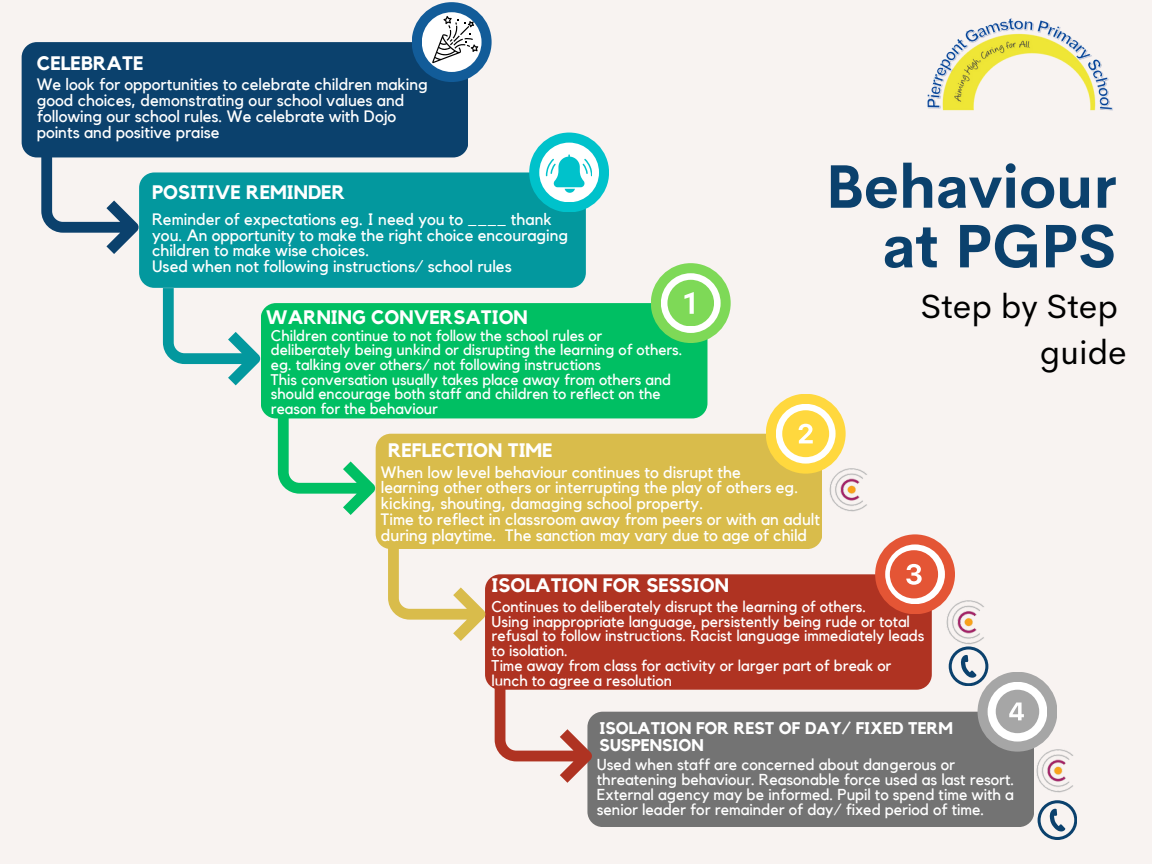
<style>
.page{position:relative;width:1152px;height:864px;background:#f8f3f1}
.page>*{position:absolute;margin:0;border:0;box-sizing:border-box;transform-origin:0 0}
.t1{font:700 60.15px/59.7px "Cerebri Sans";color:#0b416d;text-align:right}
.t2{font:33.6px/46px "Cerebri Sans";color:#000;text-align:right}
.t3{font:700 19.5px "Kollektif";color:#fff}
.t4{font:700 16.95px/16.8px "Kollektif";color:#fff}
.t5{font:16.5px/15.8px "Kollektif";color:#fff}
.t6{font:15.75px/15.1px "Kollektif";color:#fff}
.t7{font:15.6px/14.9px "Kollektif";color:#fff}
.t8{font:15.45px/14.7px "Kollektif";color:#fff}
</style>
<div class="page">
<div style="left:22px;top:42px;width:446px;height:115px;background:#0b416d;border-radius:15px"></div>
<div style="left:139px;top:172px;width:447px;height:116px;background:#03989e;border-radius:15px"></div>
<div style="left:261px;top:303px;width:446px;height:115px;background:#00bf63;border-radius:15px"></div>
<div style="left:376px;top:434px;width:446px;height:115px;background:#d9bc4b;border-radius:15px"></div>
<div style="left:412px;top:2px;width:80px;height:80px;background:#125c99;border-radius:50%"></div>
<div style="left:529px;top:133px;width:80px;height:79px;background:#00c2cb;border-radius:50%"></div>
<div style="left:651px;top:263px;width:80px;height:80px;background:#7ed957;border-radius:50%"></div>
<div style="left:766px;top:394px;width:80px;height:80px;background:#ffd83e;border-radius:50%"></div>
<div style="left:422px;top:12px;width:60px;height:60px;background:#fff;border-radius:50%"></div>
<div style="left:539px;top:143px;width:60px;height:59px;background:#fff;border-radius:50%"></div>
<div style="left:661px;top:273px;width:60px;height:60px;background:#fff;border-radius:50%"></div>
<div style="left:776px;top:404px;width:60px;height:60px;background:#fff;border-radius:50%"></div>
<svg style="left:41px;top:157px;width:98px;height:97px"></svg>
<svg style="left:163px;top:288px;width:98px;height:97px"></svg>
<svg style="left:278px;top:418px;width:98px;height:97px"></svg>
<svg style="left:667px;top:280px;width:47px;height:46px"></svg>
<svg style="left:432px;top:16px;width:46px;height:47px"></svg>
<svg style="left:546px;top:154px;width:46px;height:39px"></svg>
<svg style="left:782px;top:410px;width:47px;height:47px"></svg>
<div style="left:485px;top:574px;width:447px;height:116px;background:#af3322;border-radius:15px"></div>
<div style="left:875px;top:534px;width:80px;height:80px;background:#e45535;border-radius:50%"></div>
<div style="left:885px;top:544px;width:60px;height:60px;background:#fff;border-radius:50%"></div>
<svg style="left:388px;top:549px;width:98px;height:92px"></svg>
<svg style="left:890px;top:550px;width:48px;height:48px"></svg>
<div style="left:587px;top:712px;width:447px;height:115px;background:#737373;border-radius:15px"></div>
<div style="left:978px;top:672px;width:79px;height:80px;background:#a6a6a6;border-radius:50%"></div>
<div style="left:988px;top:682px;width:59px;height:60px;background:#fff;border-radius:50%"></div>
<svg style="left:495px;top:689px;width:97px;height:94px"></svg>
<svg style="left:996px;top:690px;width:43px;height:43px"></svg>
<img style="left:945px;top:599px;width:39px;height:46px">
<svg style="left:949px;top:646px;width:39px;height:40px"></svg>
<img style="left:828px;top:466px;width:39px;height:46px">
<img style="left:1034px;top:747px;width:39px;height:46px">
<svg style="left:1038px;top:800px;width:39px;height:40px"></svg>
<img style="left:927px;top:18px;width:186px;height:93px">
<p class="t3" style="left:37px;top:54px;width:108px">CELEBRATE</p>
<p class="t5" style="left:37px;top:77px;width:393px">We look for opportunities to celebrate children making good choices, demonstrating our school values and following our school rules. We celebrate with Dojo points and positive praise</p>
<p class="t3" style="left:152px;top:183px;width:195px">POSITIVE REMINDER</p>
<p class="t5" style="left:152px;top:212px;width:418px">Reminder of expectations eg. I need you to ____ thank you. An opportunity to make the right choice encouraging children to make wise choices.</p>
<h2 class="t5" style="left:152px;top:259px;width:361px">Used when not following instructions/ school rules</h2>
<p class="t3" style="left:266px;top:309px;width:263px">WARNING CONVERSATION</p>
<h3 class="t8" style="left:271px;top:328px;width:333px">Children continue to not follow the school rules or</h3>
<p class="t8" style="left:271px;top:343px;width:413px">deliberately being unkind or disrupting the learning of others. eg. talking over others/ not following instructions</p>
<p class="t8" style="left:271px;top:373px;width:402px">This conversation usually takes place away from others and should encourage both staff and children to reflect on the reason for the behaviour</p>
<p class="t1" style="left:825px;top:157px;width:292px">Behaviour at PGPS</p>
<p class="t2" style="left:921px;top:283px;width:208px">Step by Step guide</p>
<h3 class="t3" style="left:388px;top:441px;width:166px">REFLECTION TIME</h3>
<p class="t5" style="left:381px;top:465px;width:361px">When low level behaviour continues to disrupt the</p>
<p class="t5" style="left:381px;top:480px;width:419px">learning other others or interrupting the play of others eg. kicking, shouting, damaging school property.</p>
<h3 class="t5" style="left:381px;top:512px;width:441px">Time to reflect in classroom away from peers or with an adult during playtime. The sanction may vary due to age of child</h3>
<p class="t3" style="left:492px;top:577px;width:239px">ISOLATION FOR SESSION</p>
<p class="t7" style="left:492px;top:599px;width:376px">Continues to deliberately disrupt the learning of others.</p>
<p class="t7" style="left:492px;top:614px;width:434px">Using inappropriate language, persistently being rude or total refusal to follow instructions. Racist language immediately leads to isolation.</p>
<h1 class="t7" style="left:492px;top:659px;width:401px">Time away from class for activity or larger part of break or lunch to agree a resolution</h1>
<p class="t4" style="left:600px;top:721px;width:355px">ISOLATION FOR REST OF DAY/ FIXED TERM<br>SUSPENSION</p>
<p class="t6" style="left:597px;top:757px;width:419px">Used when staff are concerned about dangerous or threatening behaviour. Reasonable force used as last resort.<br>External agency may be informed. Pupil to spend time with a senior leader for remainder of day/ fixed period of time.</p>
</div>
